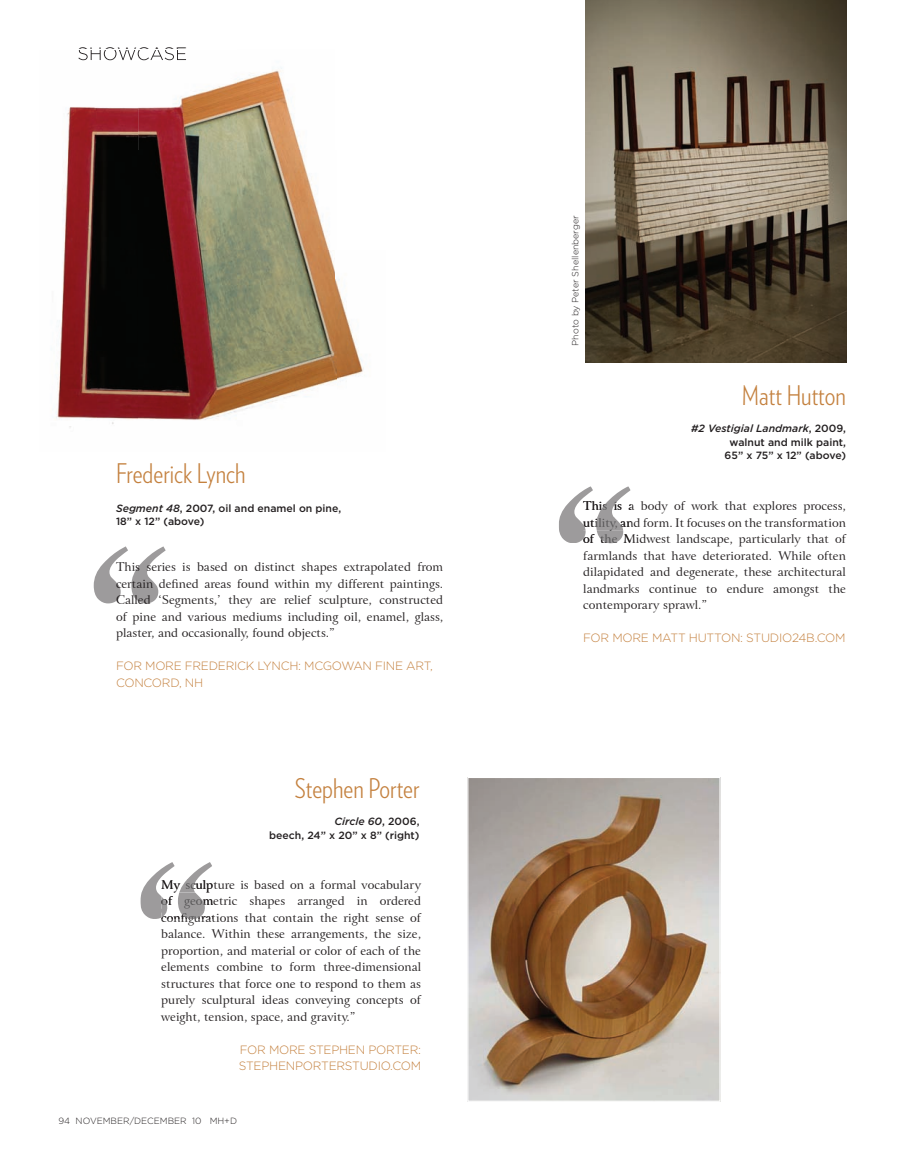
<style>
.page{position:relative;width:918px;height:1161px;background:#fff}
.page>*{position:absolute;margin:0;border:0;box-sizing:border-box;transform-origin:0 0}
.t1{font:italic 247.5px "Times";color:#9d9b9c}
.t2{font:300 27px "Verlag Condensed";color:#c4813f}
.t3{font:300 18px "Gotham";color:#231f20}
.t4{font:12px/16.5px "Arrus BT";color:#231f20;text-align:justify}
.t5{font:300 12px/16.5px "Gotham";letter-spacing:-.02em;color:#c4813f}
.t6{font:500 10.5px/13.5px "Gotham";color:#231f20;text-align:right}
.t7{font:300 9px "Gotham";color:#231f20}
.s1{font-style:italic}
</style>
<div class="page">
<img style="left:469px;top:779px;width:250px;height:321px">
<div style="left:467px;top:777px;width:254px;height:325px;border:1px solid #fff"></div>
<img style="left:55px;top:59px;width:309px;height:369px">
<img style="left:78px;top:50px;width:108px;height:10px">
<img style="left:586px;top:0;width:261px;height:363px">
<svg style="left:559px;top:486px;width:72px;height:57px"></svg>
<svg style="left:583px;top:501px;width:48px;height:13px"></svg>
<svg style="left:583px;top:518px;width:48px;height:12px"></svg>
<svg style="left:584px;top:534px;width:47px;height:9px"></svg>
<svg style="left:140px;top:862px;width:72px;height:57px"></svg>
<svg style="left:162px;top:880px;width:50px;height:12px"></svg>
<svg style="left:162px;top:896px;width:50px;height:13px"></svg>
<svg style="left:162px;top:913px;width:50px;height:6px"></svg>
<h3 class="t3" style="left:77px;top:44px;width:111px">SHOWCASE</h3>
<h2 class="t2" style="left:116px;top:455px;width:131px">Frederick Lynch</h2>
<p class="t6" style="left:116px;top:501px;width:227px;text-align:left"><span class="s1">Segment 48</span>, 2007, oil and enamel on pine,<br>18” x 12” (above)</p>
<h1 class="t1" style="left:54px;top:412px;width:122px">‘‘</h1>
<p class="t4" style="left:116px;top:559px;width:329px">This series is based on distinct shapes extrapolated from certain defined areas found within my different paintings.<br>Called ‘Segments,’ they are relief sculpture, constructed of pine and various mediums including oil, enamel, glass, plaster, and occasionally, found objects.”</p>
<p class="t5" style="left:116px;top:658px;width:318px">FOR MORE FREDERICK LYNCH: MCGOWAN FINE ART,<br>CONCORD, NH</p>
<h2 class="t2" style="left:295px;top:770px;width:126px">Stephen Porter</h2>
<p class="t6" style="left:269px;top:815px;width:152px"><span class="s1">Circle 60</span>, 2006,<br>beech, 24” x 20” x 8” (right)</p>
<p class="t4" style="left:161px;top:876px;width:261px">My sculpture is based on a formal vocabulary of geometric shapes arranged in ordered configurations that contain the right sense of</p>
<p class="t4" style="left:161px;top:926px;width:261px">balance. Within these arrangements, the size, proportion, and material or color of each of the elements combine to form three-dimensional structures that force one to respond to them as purely sculptural ideas conveying concepts of weight, tension, space, and gravity.”</p>
<p class="t5" style="left:239px;top:1041px;width:184px">FOR MORE STEPHEN PORTER:<br>STEPHENPORTERSTUDIO.COM</p>
<p class="t7" style="left:58px;top:1115px;width:180px">94 NOVEMBER/DECEMBER 10 MH+D</p>
<p class="t7" style="left:571px;top:346px;width:132px;rotate:-90deg">Photo by Peter Shellenberger</p>
<h2 class="t2" style="left:742px;top:377px;width:106px">Matt Hutton</h2>
<p class="t6" style="left:691px;top:421px;width:156px"><span class="s1">#2 Vestigial Landmark</span>, 2009, walnut and milk paint,<br>65” x 75” x 12” (above)</p>
<p class="t4" style="left:583px;top:498px;width:264px">This is a body of work that explores process, utility, and form. It focuses on the transformation of the Midwest landscape, particularly that of</p>
<p class="t4" style="left:583px;top:547px;width:264px">farmlands that have deteriorated. While often dilapidated and degenerate, these architectural landmarks continue to endure amongst the contemporary sprawl.”</p>
<p class="t5" style="left:583px;top:629px;width:264px">FOR MORE MATT HUTTON: STUDIO24B.COM</p>
</div>
